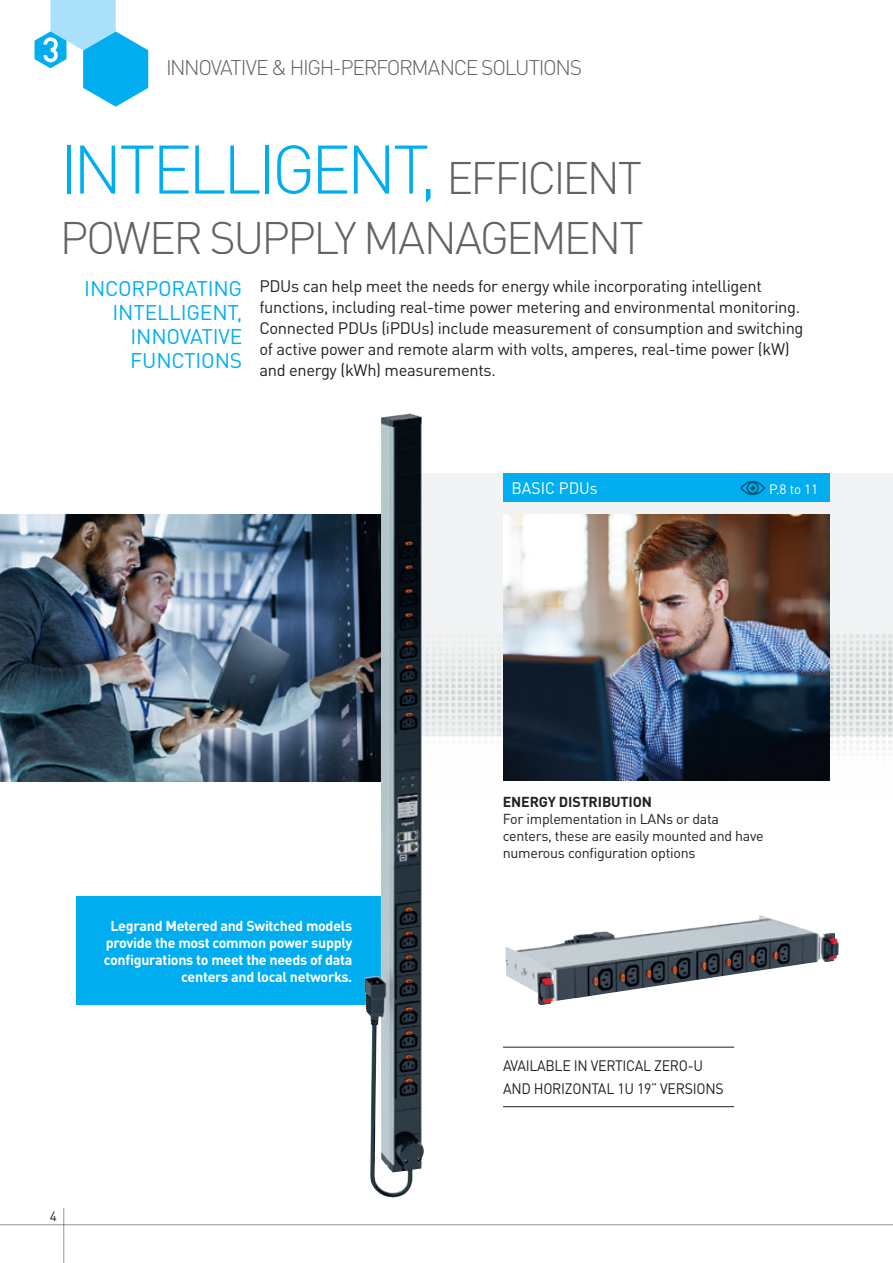
<style>
.page{position:relative;width:893px;height:1263px;background:#fff}
.page>*{position:absolute;margin:0;border:0;box-sizing:border-box;transform-origin:0 0}
.t1{font:300 67.5px "DIN Pro";letter-spacing:-.06em;color:#00aeef}
.t2{font:300 45px "DIN Pro";letter-spacing:-.055em;color:#636366}
.t3{font:21px/24px "DIN Pro";letter-spacing:-.01em;color:#00aeef;text-align:right}
.t4{font:300 21px "DIN Pro";letter-spacing:-.065em;color:#636366}
.t5{font:16.5px/21px "DIN Pro";letter-spacing:-.02em;color:#231f20}
.t6{font:16.5px "DIN Pro";color:#fff;scale:.95 1}
.t7{font:15px/22.5px "DIN Pro";letter-spacing:-.02em;color:#231f20;scale:.94 1}
.t8{font:700 14.25px/17.1px "DIN Pro";letter-spacing:-.02em;color:#fff;text-align:right}
.t9{font:14.25px/17.1px "DIN Pro";letter-spacing:-.02em;color:#231f20}
.t10{font:700 14.25px "DIN Pro";letter-spacing:-.01em;color:#231f20}
.t11{font:13.5px "DIN Pro";color:#fff}
.t12{font:13.5px "DIN Pro";color:#231f20}
.s1{font-size:45px;color:#636366}
</style>
<div class="page">
<hr style="left:0;top:1224px;width:893px;height:1px;background:#939598">
<hr style="left:63px;top:1208px;width:1px;height:55px;background:#939598">
<div style="left:387px;top:473px;width:506px;height:263px;background:#f2f3f4"></div>
<svg style="left:35px;top:0;width:113px;height:107px"></svg>
<div style="left:77px;top:896px;width:314px;height:109px;background:#00aeef"></div>
<img style="left:0;top:514px;width:364px;height:267px">
<img style="left:425px;top:635px;width:468px;height:146px">
<img style="left:505px;top:915px;width:334px;height:90px">
<hr style="left:503px;top:1047px;width:231px;height:1px;background:#231f20">
<hr style="left:503px;top:1106px;width:231px;height:1px;background:#231f20">
<div style="left:503px;top:473px;width:326px;height:29px;background:#00aeef"></div>
<img style="left:503px;top:514px;width:326px;height:266px">
<img style="left:364px;top:413px;width:60px;height:784px">
<svg style="left:740px;top:481px;width:25px;height:14px"></svg>
<p class="t4" style="left:166px;top:51px;width:418px">INNOVATIVE &amp; HIGH-PERFORMANCE SOLUTIONS</p>
<h1 class="t1" style="left:60px;top:117px;width:584px">INTELLIGENT, <span class="s1">EFFICIENT</span></h1>
<h2 class="t2" style="left:59px;top:203px;width:586px">POWER SUPPLY MANAGEMENT</h2>
<p class="t3" style="left:84px;top:274px;width:160px">INCORPORATING<br>INTELLIGENT,<br>INNOVATIVE<br>FUNCTIONS</p>
<p class="t5" style="left:259px;top:274px;width:546px">PDUs can help meet the needs for energy while incorporating intelligent functions, including real-time power metering and environmental monitoring.<br>Connected PDUs (iPDUs) include measurement of consumption and switching of active power and remote alarm with volts, amperes, real-time power (kW) and energy (kWh) measurements.</p>
<p class="t6" style="left:512px;top:475px;width:92px">BASIC PDUs</p>
<p class="t11" style="left:769px;top:478px;width:51px">P.8 to 11</p>
<p class="t8" style="left:104px;top:915px;width:250px">Legrand Metered and Switched models provide the most common power supply configurations to meet the needs of data centers and local networks.</p>
<p class="t12" style="left:50px;top:1205px;width:9px">4</p>
<p class="t10" style="left:503px;top:790px;width:151px">ENERGY DISTRIBUTION</p>
<p class="t9" style="left:503px;top:809px;width:262px">For implementation in LANs or data centers, these are easily mounted and have numerous configuration options</p>
<p class="t7" style="left:503px;top:1053px;width:236px">AVAILABLE IN VERTICAL ZERO-U<br>AND HORIZONTAL 1U 19” VERSIONS</p>
</div>
